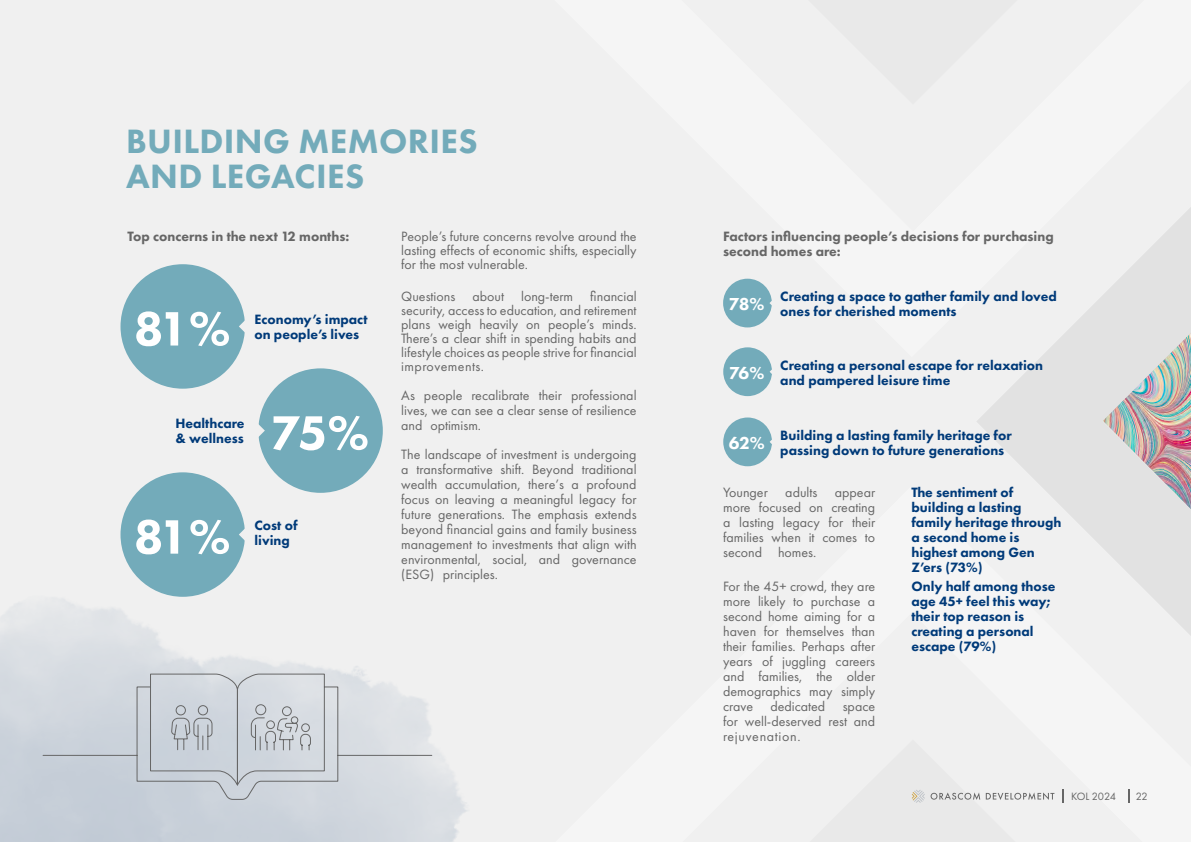
<style>
.page{position:relative;width:1191px;height:842px;background:#f0f0f0}
.page>*{position:absolute;margin:0;border:0;box-sizing:border-box;transform-origin:0 0}
.t1{font:800 50px "Futura PT";color:#fff}
.t2{font:800 35px/35px "Futura PT";letter-spacing:.01em;color:#73abba}
.t3{font:800 18px "Futura PT";color:#fff}
.t4{font:14px/14px "Futura PT";color:#666}
.t5{font:800 14px/15px "Futura PT";color:#003a79}
.t6{font:800 14px/15px "Futura PT";color:#666}
.t7{font:14px/15px "Futura PT";letter-spacing:.045em;color:#666}
.t8{font:11px "Futura PT";letter-spacing:-.03em;color:#666}
</style>
<div class="page">
<svg style="left:977px;top:208px;width:214px;height:583px"></svg>
<div style="left:120px;top:264px;width:125px;height:125px;background:#73abba;border-radius:50%"></div>
<div style="left:258px;top:368px;width:125px;height:125px;background:#73abba;border-radius:50%"></div>
<div style="left:120px;top:472px;width:125px;height:125px;background:#73abba;border-radius:50%"></div>
<svg style="left:239px;top:316px;width:6px;height:21px"></svg>
<svg style="left:258px;top:420px;width:7px;height:21px"></svg>
<svg style="left:239px;top:524px;width:6px;height:21px"></svg>
<img style="left:1103px;top:333px;width:88px;height:176px">
<div style="left:723px;top:279px;width:49px;height:48px;background:#73abba;border-radius:50%"></div>
<div style="left:723px;top:347px;width:49px;height:49px;background:#73abba;border-radius:50%"></div>
<div style="left:723px;top:417px;width:49px;height:49px;background:#73abba;border-radius:50%"></div>
<svg style="left:769px;top:299px;width:3px;height:8px"></svg>
<svg style="left:769px;top:368px;width:3px;height:8px"></svg>
<svg style="left:769px;top:438px;width:3px;height:8px"></svg>
<svg style="left:930px;top:792px;width:124px;height:8px"></svg>
<svg style="left:911px;top:790px;width:13px;height:13px"></svg>
<svg style="left:1062px;top:789px;width:2px;height:14px"></svg>
<svg style="left:1127px;top:789px;width:2px;height:14px"></svg>
<svg style="left:42px;top:673px;width:391px;height:127px;background:#ced3da"></svg>
<h2 class="t2" style="left:126px;top:123px;width:353px">BUILDING MEMORIES<br>AND LEGACIES</h2>
<p class="t6" style="left:128px;top:228px;width:223px">Top concerns in the next 12 months:</p>
<h1 class="t1" style="left:134px;top:298px;width:98px">81%</h1>
<p class="t5" style="left:254px;top:312px;width:115px">Economy s’ impact on people s’ lives</p>
<p class="t5" style="left:175px;top:416px;width:71px">Healthcare &amp; wellness</p>
<h1 class="t1" style="left:271px;top:402px;width:100px">75%</h1>
<h1 class="t1" style="left:134px;top:506px;width:98px">81%</h1>
<p class="t5" style="left:254px;top:518px;width:45px">Cost of living</p>
<p class="t4" style="left:401px;top:229px;width:237px;text-align:justify">People s’ future concerns revolve around the lasting effects of economic shifts, especially for the most vulnerable.</p>
<p class="t4" style="left:590px;top:289px;width:48px">financial</p>
<p class="t4" style="left:472px;top:289px;width:33px">about</p>
<p class="t4" style="left:521px;top:289px;width:54px">long-term</p>
<p class="t4" style="left:401px;top:289px;width:56px">Questions</p>
<p class="t4" style="left:401px;top:303px;width:237px">security, access to education, and retirement</p>
<p class="t4" style="left:602px;top:317px;width:36px">minds.</p>
<p class="t4" style="left:401px;top:317px;width:237px">plans<br>There as’ clear shift in spending habits and lifestyle choices as people strive for financial improvements.</p>
<p class="t4" style="left:571px;top:388px;width:67px">professional</p>
<p class="t4" style="left:438px;top:317px;width:35px">weigh</p>
<p class="t4" style="left:479px;top:317px;width:40px">heavily</p>
<p class="t4" style="left:548px;top:317px;width:48px">people s’</p>
<p class="t4" style="left:526px;top:317px;width:15px">on</p>
<p class="t4" style="left:424px;top:388px;width:40px">people</p>
<p class="t4" style="left:471px;top:388px;width:60px">recalibrate</p>
<p class="t4" style="left:539px;top:388px;width:25px">their</p>
<p class="t4" style="left:401px;top:388px;width:15px">As</p>
<p class="t4" style="left:401px;top:403px;width:237px">lives, we can see a clear sense of resilience</p>
<p class="t4" style="left:430px;top:418px;width:52px">optimism.</p>
<p class="t4" style="left:401px;top:410px;width:237px;line-height:29px">and<br>The landscape of investment is undergoing</p>
<p class="t4" style="left:581px;top:462px;width:56px">traditional</p>
<p class="t4" style="left:416px;top:462px;width:78px">transformative</p>
<p class="t4" style="left:500px;top:462px;width:25px">shift.</p>
<p class="t4" style="left:532px;top:462px;width:43px">Beyond</p>
<p class="t4" style="left:401px;top:462px;width:9px">a</p>
<p class="t4" style="left:586px;top:477px;width:52px">profound</p>
<p class="t4" style="left:401px;top:477px;width:38px">wealth</p>
<p class="t4" style="left:401px;top:492px;width:237px">focus on leaving a meaningful legacy for</p>
<p class="t4" style="left:595px;top:507px;width:43px">extends</p>
<p class="t4" style="left:445px;top:477px;width:77px">accumulation,</p>
<p class="t4" style="left:528px;top:477px;width:52px">there as’</p>
<p class="t4" style="left:401px;top:507px;width:32px">future</p>
<p class="t4" style="left:401px;top:522px;width:237px">beyond financial gains and family business</p>
<p class="t4" style="left:401px;top:537px;width:237px">management to investments that align with</p>
<p class="t4" style="left:571px;top:552px;width:66px">governance</p>
<p class="t4" style="left:512px;top:507px;width:21px">The</p>
<p class="t4" style="left:538px;top:507px;width:52px">emphasis</p>
<p class="t4" style="left:438px;top:507px;width:68px">generations.</p>
<p class="t4" style="left:443px;top:551px;width:57px;line-height:15px;text-indent:-42px">environmental, principles.</p>
<p class="t4" style="left:492px;top:552px;width:36px">social,</p>
<p class="t4" style="left:539px;top:552px;width:23px">and</p>
<p class="t4" style="left:401px;top:567px;width:34px">(ESG)</p>
<p class="t6" style="left:723px;top:228px;width:332px">Factors influencing people s’ decisions for purchasing second homes are:</p>
<p class="t3" style="left:729px;top:293px;width:37px">78%</p>
<p class="t5" style="left:780px;top:289px;width:278px">Creating a space to gather family and loved ones for cherished moments</p>
<p class="t3" style="left:729px;top:361px;width:37px">76%</p>
<p class="t5" style="left:780px;top:357px;width:264px">Creating a personal escape for relaxation and pampered leisure time</p>
<p class="t3" style="left:728px;top:431px;width:38px">62%</p>
<p class="t5" style="left:780px;top:427px;width:233px">Building a lasting family heritage for passing down to future generations</p>
<p class="t4" style="left:785px;top:485px;width:34px">adults</p>
<p class="t4" style="left:723px;top:485px;width:46px">Younger</p>
<p class="t4" style="left:835px;top:485px;width:42px">appear</p>
<p class="t4" style="left:758px;top:500px;width:44px">focused</p>
<p class="t4" style="left:831px;top:500px;width:45px">creating</p>
<p class="t4" style="left:723px;top:500px;width:29px">more</p>
<p class="t4" style="left:809px;top:500px;width:15px">on</p>
<p class="t4" style="left:828px;top:515px;width:16px">for</p>
<p class="t4" style="left:739px;top:515px;width:37px">lasting</p>
<p class="t4" style="left:783px;top:515px;width:38px">legacy</p>
<p class="t4" style="left:852px;top:515px;width:25px">their</p>
<p class="t4" style="left:723px;top:515px;width:9px">a</p>
<p class="t4" style="left:723px;top:530px;width:42px">families</p>
<p class="t4" style="left:771px;top:530px;width:31px">when</p>
<p class="t4" style="left:808px;top:530px;width:7px">it</p>
<p class="t4" style="left:865px;top:530px;width:12px">to</p>
<p class="t4" style="left:822px;top:530px;width:36px">comes</p>
<p class="t4" style="left:723px;top:545px;width:41px">second</p>
<p class="t4" style="left:723px;top:579px;width:154px;line-height:15px;text-align:right">For the 45+ crowd, they are a</p>
<p class="t4" style="left:778px;top:545px;width:40px">homes.</p>
<p class="t4" style="left:758px;top:594px;width:29px">likely</p>
<p class="t4" style="left:811px;top:594px;width:51px">purchase</p>
<p class="t4" style="left:793px;top:594px;width:12px">to</p>
<p class="t4" style="left:723px;top:594px;width:29px">more</p>
<p class="t4" style="left:723px;top:609px;width:154px">second home aiming for a</p>
<p class="t4" style="left:851px;top:624px;width:25px">than</p>
<p class="t4" style="left:764px;top:624px;width:16px">for</p>
<p class="t4" style="left:723px;top:624px;width:35px">haven</p>
<p class="t4" style="left:723px;top:639px;width:154px">their families. Perhaps after</p>
<p class="t4" style="left:835px;top:654px;width:41px">careers</p>
<p class="t4" style="left:786px;top:624px;width:59px">themselves</p>
<p class="t4" style="left:762px;top:654px;width:12px">of</p>
<p class="t4" style="left:782px;top:654px;width:45px">juggling</p>
<p class="t4" style="left:723px;top:654px;width:31px">years</p>
<p class="t4" style="left:758px;top:669px;width:45px">families,</p>
<p class="t4" style="left:723px;top:669px;width:23px">and</p>
<p class="t4" style="left:816px;top:669px;width:18px">the</p>
<p class="t4" style="left:846px;top:669px;width:30px">older</p>
<p class="t4" style="left:723px;top:684px;width:79px">demographics</p>
<p class="t4" style="left:841px;top:684px;width:36px">simply</p>
<p class="t4" style="left:809px;top:684px;width:25px">may</p>
<p class="t4" style="left:770px;top:699px;width:56px">dedicated</p>
<p class="t4" style="left:723px;top:699px;width:32px">crave</p>
<p class="t4" style="left:842px;top:699px;width:34px">space</p>
<p class="t7" style="left:723px;top:714px;width:79px">for rejuvenation.</p>
<p class="t4" style="left:745px;top:714px;width:78px">well-deserved</p>
<p class="t4" style="left:854px;top:714px;width:23px">and</p>
<p class="t4" style="left:828px;top:714px;width:20px">rest</p>
<p class="t5" style="left:911px;top:485px;width:152px">The sentiment of building a lasting family heritage through a second home is highest among Gen<br>Z’ers )73%(</p>
<p class="t5" style="left:911px;top:579px;width:146px">Only half among those age 45+ feel this way; their top reason is creating a personal escape )79%(</p>
<p class="t8" style="left:1071px;top:790px;width:47px">KOL 2024</p>
<p class="t8" style="left:1135px;top:790px;width:14px">22</p>
</div>
